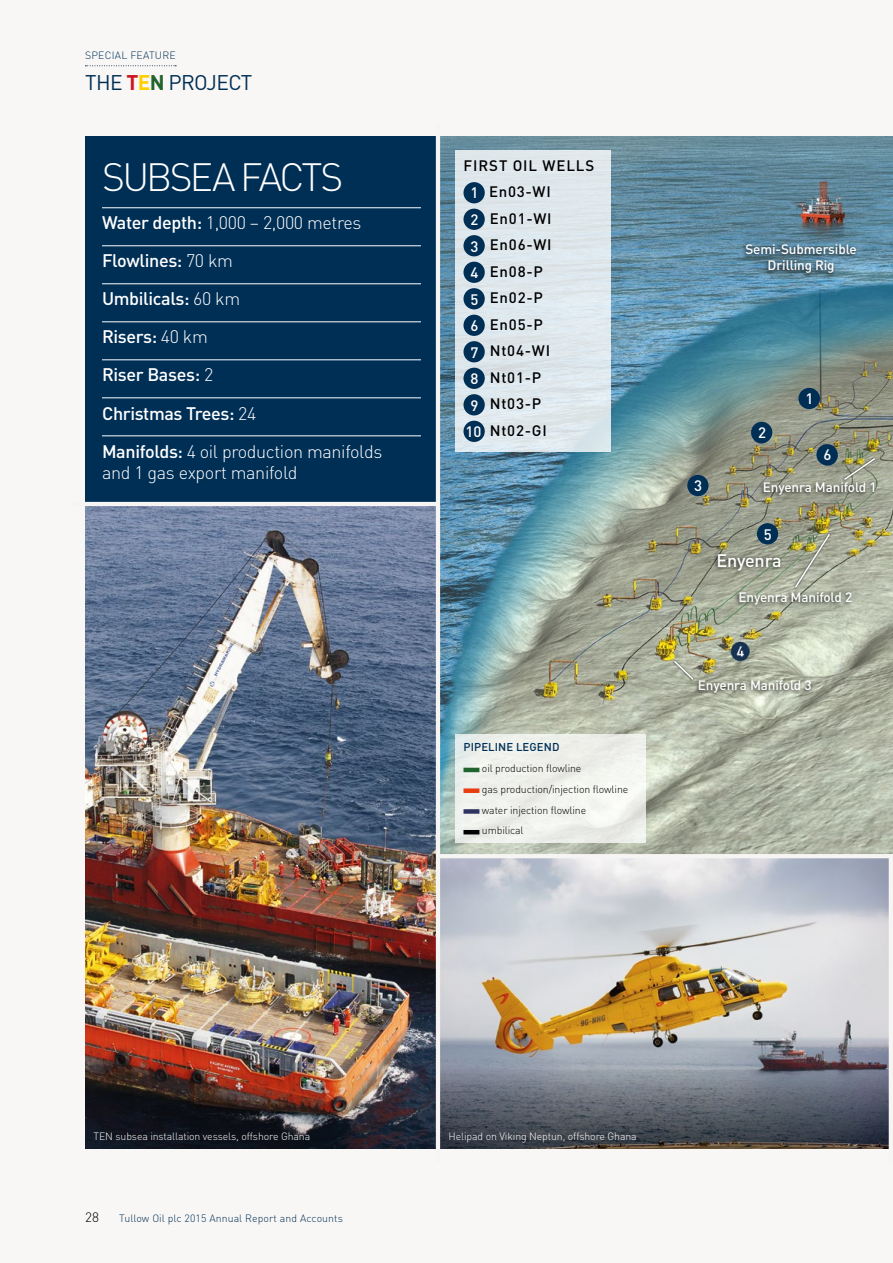
<style>
.page{position:relative;width:893px;height:1263px;background:#f8f7f5}
.page>*{position:absolute;margin:0;border:0;box-sizing:border-box;transform-origin:0 0}
.t1{font:300 39px "DINOT";letter-spacing:-.07em;color:#fff}
.t2{font:21px "DINOT";letter-spacing:-.03em;color:#002f56}
.t3{font:500 18px/38px "DINOT";letter-spacing:-.02em;color:#fff}
.t4{font:300 18px "DINOT";letter-spacing:-.02em;color:#fff}
.t5{font:500 15px "DINOT";letter-spacing:.05em;color:#000}
.t6{font:500 15px "DINOT";color:#fff}
.t7{font:500 13.5px/16.5px "DINOT";letter-spacing:-.01em;color:#fff;text-align:center}
.t8{font:300 13.5px "DINOT";color:#000}
.t9{font:500 11.25px "DINOT";letter-spacing:.01em;color:#002f56}
.t10{font:300 10.5px/20.7px "DINOT";letter-spacing:-.01em;color:#000}
.t11{font:300 10.5px "DINOT";letter-spacing:-.01em;color:#fff}
.t12{font:300 10.5px "DINOT";letter-spacing:.01em;color:#002f56}
.s1{font-weight:700;color:#cd1421}
.s2{font-weight:700;color:#ffd000}
.s3{font-weight:700;color:#22642d}
.s4{font-weight:300}
.s5{color:#fff}
</style>
<div class="page">
<div style="left:85px;top:136px;width:353px;height:370px;background:#002f56"></div>
<img style="left:85px;top:506px;width:351px;height:481px">
<img style="left:440px;top:136px;width:453px;height:718px">
<img style="left:440px;top:858px;width:449px;height:129px">
<img style="left:85px;top:987px;width:351px;height:161px">
<img style="left:440px;top:987px;width:449px;height:161px">
<hr style="left:72px;top:502px;width:366px;height:4px;background:#f6f5f3">
<hr style="left:436px;top:123px;width:4px;height:1039px;background:#f6f5f3">
<hr style="left:102px;top:207px;width:319px;height:1px;background:#fff">
<hr style="left:102px;top:245px;width:319px;height:1px;background:#fff">
<hr style="left:102px;top:283px;width:319px;height:1px;background:#fff">
<hr style="left:102px;top:321px;width:319px;height:1px;background:#fff">
<hr style="left:102px;top:359px;width:319px;height:1px;background:#fff">
<hr style="left:102px;top:397px;width:319px;height:1px;background:#fff">
<hr style="left:102px;top:435px;width:319px;height:1px;background:#fff">
<div style="left:455px;top:734px;width:190px;height:109px;background:#eff1ec"></div>
<div style="left:455px;top:151px;width:155px;height:301px;background:#dee8ec"></div>
<div style="left:463px;top:182px;width:22px;height:21px;background:#002f56;border-radius:50%"></div>
<div style="left:463px;top:209px;width:22px;height:21px;background:#002f56;border-radius:50%"></div>
<div style="left:463px;top:235px;width:22px;height:21px;background:#002f56;border-radius:50%"></div>
<div style="left:463px;top:262px;width:22px;height:21px;background:#002f56;border-radius:50%"></div>
<div style="left:463px;top:288px;width:22px;height:21px;background:#002f56;border-radius:50%"></div>
<div style="left:463px;top:315px;width:22px;height:21px;background:#002f56;border-radius:50%"></div>
<div style="left:463px;top:341px;width:22px;height:21px;background:#002f56;border-radius:50%"></div>
<div style="left:463px;top:368px;width:22px;height:21px;background:#002f56;border-radius:50%"></div>
<div style="left:463px;top:394px;width:22px;height:21px;background:#002f56;border-radius:50%"></div>
<div style="left:463px;top:421px;width:22px;height:21px;background:#002f56;border-radius:50%"></div>
<div style="left:741px;top:242px;width:118px;height:37px;background:#000;opacity:.75"></div>
<div style="left:713px;top:552px;width:70px;height:24px;background:#000;opacity:.75"></div>
<div style="left:694px;top:678px;width:119px;height:20px;background:#000;opacity:.75"></div>
<div style="left:735px;top:590px;width:119px;height:20px;background:#000;opacity:.75"></div>
<div style="left:759px;top:481px;width:118px;height:20px;background:#000;opacity:.75"></div>
<div style="left:672px;top:659px;width:23px;height:23px;background:#000;opacity:.75"></div>
<svg style="left:672px;top:659px;width:23px;height:22px"></svg>
<div style="left:793px;top:532px;width:39px;height:58px;background:#000;opacity:.75"></div>
<svg style="left:793px;top:532px;width:38px;height:57px;background:#a5a98f"></svg>
<svg style="left:842px;top:456px;width:35px;height:25px"></svg>
<div style="left:798px;top:388px;width:22px;height:21px;background:#002f56;border-radius:50%"></div>
<div style="left:751px;top:422px;width:21px;height:21px;background:#002f56;border-radius:50%"></div>
<div style="left:687px;top:475px;width:21px;height:21px;background:#002f56;border-radius:50%"></div>
<div style="left:757px;top:523px;width:21px;height:21px;background:#002f56;border-radius:50%"></div>
<div style="left:816px;top:444px;width:22px;height:21px;background:#002f56;border-radius:50%"></div>
<hr style="left:463px;top:768px;width:16px;height:4px;background:#22642d">
<div style="left:463px;top:788px;width:16px;height:5px;background:#e73d11"></div>
<div style="left:463px;top:809px;width:16px;height:5px;background:#2e3362"></div>
<hr style="left:463px;top:830px;width:16px;height:4px;background:#000">
<svg style="left:85px;top:65px;width:91px;height:1px"></svg>
<p class="t12" style="left:85px;top:48px;width:92px">SPECIAL FEATURE</p>
<p class="t2" style="left:85px;top:68px;width:169px">THE <span class="s1">T</span><span class="s2">E</span><span class="s3">N</span> PROJECT</p>
<h1 class="t1" style="left:102px;top:151px;width:243px">SUBSEA FACTS</h1>
<p class="t3" style="left:102px;top:203px;width:282px">Water depth: <span class="s4">1,000 – 2,000 metres<br></span>Flowlines: <span class="s4">70 km<br></span>Umbilicals: <span class="s4">60 km<br></span>Risers: <span class="s4">40 km<br></span>Riser Bases: <span class="s4">2<br></span>Christmas Trees: <span class="s4">24<br></span>Manifolds: <span class="s4">4 oil production manifolds</span></p>
<p class="t4" style="left:102px;top:460px;width:197px">and 1 gas export manifold</p>
<p class="t5" style="left:464px;top:155px;width:132px">FIRST OIL WELLS</p>
<p class="t5" style="left:470px;top:182px;width:82px"><span class="s5">1</span> En03-WI</p>
<p class="t5" style="left:470px;top:208px;width:83px"><span class="s5">2</span> En01-WI</p>
<p class="t5" style="left:470px;top:235px;width:83px"><span class="s5">3</span> En06-WI</p>
<p class="t5" style="left:470px;top:261px;width:74px"><span class="s5">4</span> En08-P</p>
<p class="t5" style="left:470px;top:288px;width:74px"><span class="s5">5</span> En02-P</p>
<p class="t5" style="left:470px;top:315px;width:74px"><span class="s5">6</span> En05-P</p>
<p class="t5" style="left:470px;top:341px;width:81px"><span class="s5">7</span> Nt04-WI</p>
<p class="t5" style="left:470px;top:368px;width:72px"><span class="s5">8</span> Nt01-P</p>
<p class="t5" style="left:470px;top:394px;width:72px"><span class="s5">9</span> Nt03-P</p>
<p class="t5" style="left:466px;top:421px;width:83px"><span class="s5">10</span> Nt02-GI</p>
<p class="t9" style="left:464px;top:740px;width:98px">PIPELINE LEGEND</p>
<p class="t10" style="left:482px;top:758px;width:148px">oil production flowline<br>gas production/injection flowline water injection flowline umbilical</p>
<p class="t7" style="left:745px;top:240px;width:113px">Semi-Submersible<br>Drilling Rig</p>
<p class="t6" style="left:694px;top:476px;width:9px">3</p>
<p class="t6" style="left:758px;top:423px;width:9px">2</p>
<p class="t6" style="left:805px;top:389px;width:9px">1</p>
<p class="t6" style="left:823px;top:445px;width:9px">6</p>
<p class="t7" style="left:763px;top:479px;width:115px">Enyenra Manifold 1</p>
<p class="t6" style="left:764px;top:524px;width:9px">5</p>
<p class="t3" style="left:716px;top:541px;width:67px">Enyenra</p>
<p class="t7" style="left:739px;top:588px;width:115px">Enyenra Manifold 2</p>
<p class="t7" style="left:698px;top:676px;width:115px">Enyenra Manifold 3</p>
<p class="t11" style="left:94px;top:1129px;width:218px">TEN subsea installation vessels, offshore Ghana</p>
<p class="t11" style="left:449px;top:1129px;width:190px">Helipad on Viking Neptun, offshore Ghana</p>
<p class="t8" style="left:85px;top:1208px;width:16px">28</p>
<p class="t12" style="left:119px;top:1211px;width:225px">Tullow Oil plc 2015 Annual Report and Accounts</p>
</div>
